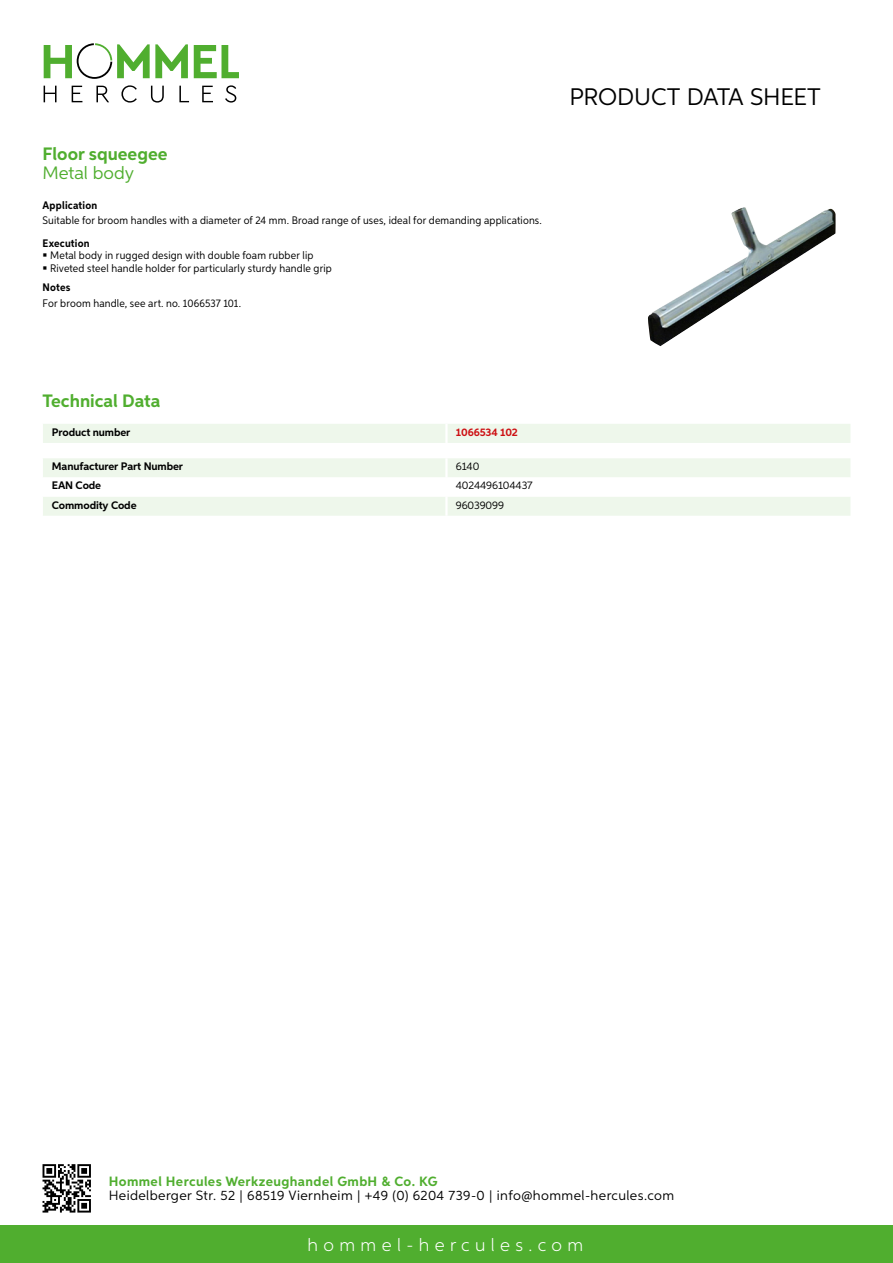
<style>
.page{position:relative;width:893px;height:1263px;background:#fff}
.page>*{position:absolute;margin:0;border:0;box-sizing:border-box;transform-origin:0 0}
.t1{font:24px "Aspira";letter-spacing:-.01em;color:#000}
.t2{font:700 18px "Aspira";color:#50ae2f}
.t3{font:300 18px "Aspira";letter-spacing:.3em;color:#fff}
.t4{font:18px "Aspira";color:#50ae2f}
.t5{font:13.5px "Aspira";letter-spacing:.03em;color:#000}
.t6{font:700 13.5px "Aspira";letter-spacing:.03em;color:#50ae2f}
.t7{font:10.95px/12.8px "Aspira Nar";letter-spacing:.015em;color:#000}
.t8{font:700 10.95px "Aspira";letter-spacing:-.01em;color:#000}
.t9{font:10.95px "Aspira";letter-spacing:-.01em;color:#000}
.t10{font:700 10.95px "Aspira Nar";letter-spacing:.015em;color:#000}
.t11{font:700 10.95px "Aspira";letter-spacing:-.01em;color:#cd1013}
</style>
<div class="page">
<div style="left:0;top:1226px;width:893px;height:37px;background:#50ae2f"></div>
<svg style="left:43px;top:1164px;width:48px;height:48px"></svg>
<svg style="left:194px;top:45px;width:45px;height:33px"></svg>
<svg style="left:44px;top:43px;width:144px;height:36px"></svg>
<svg style="left:44px;top:86px;width:13px;height:16px"></svg>
<svg style="left:72px;top:86px;width:10px;height:16px"></svg>
<svg style="left:96px;top:86px;width:13px;height:16px"></svg>
<svg style="left:121px;top:85px;width:16px;height:18px"></svg>
<svg style="left:151px;top:86px;width:13px;height:17px"></svg>
<svg style="left:179px;top:86px;width:10px;height:16px"></svg>
<svg style="left:202px;top:86px;width:11px;height:16px"></svg>
<svg style="left:225px;top:85px;width:11px;height:18px"></svg>
<div style="left:43px;top:424px;width:807px;height:19px;background:#eef7eb"></div>
<hr style="left:445px;top:424px;width:3px;height:19px;background:#fff">
<svg style="left:43px;top:458px;width:807px;height:58px"></svg>
<hr style="left:445px;top:497px;width:3px;height:19px;background:#fff">
<img style="left:648px;top:207px;width:188px;height:139px">
<h2 class="t2" style="left:43px;top:142px;width:126px">Floor squeegee</h2>
<h2 class="t4" style="left:43px;top:162px;width:93px">Metal body</h2>
<p class="t10" style="left:43px;top:199px;width:56px">Application</p>
<p class="t7" style="left:43px;top:214px;width:501px">Suitable for broom handles with a diameter of 24 mm. Broad range of uses, ideal for demanding applications.</p>
<p class="t10" style="left:43px;top:236px;width:49px">Execution</p>
<p class="t7" style="left:50px;top:249px;width:283px">Metal body in rugged design with double foam rubber lip<br>Riveted steel handle holder for particularly sturdy handle grip</p>
<p class="t10" style="left:43px;top:281px;width:29px">Notes</p>
<p class="t7" style="left:43px;top:296px;width:200px">For broom handle, see art. no. 1066537 101.</p>
<h1 class="t1" style="left:569px;top:82px;width:253px">Product data sh eet</h1>
<h2 class="t2" style="left:43px;top:390px;width:120px">Technical Data</h2>
<p class="t8" style="left:52px;top:425px;width:80px">Product number</p>
<p class="t11" style="left:456px;top:425px;width:64px">1066534 102</p>
<p class="t8" style="left:52px;top:460px;width:133px">Manufacturer Part Number</p>
<p class="t9" style="left:456px;top:460px;width:25px">6140</p>
<p class="t8" style="left:52px;top:479px;width:51px">EAN Code</p>
<p class="t9" style="left:456px;top:479px;width:78px">4024496104437</p>
<p class="t8" style="left:52px;top:498px;width:86px">Commodity Code</p>
<p class="t9" style="left:456px;top:498px;width:50px">96039099</p>
<p class="t6" style="left:109px;top:1172px;width:330px">Hommel Hercules Werkzeughandel GmbH &amp; Co. KG</p>
<p class="t5" style="left:109px;top:1187px;width:567px">Heidelberger Str. 52 | 68519 Viernheim | +49 (0) 6204 739-0 | info@hommel-hercules.com</p>
<h2 class="t3" style="left:307px;top:1234px;width:277px">hommel-hercules.com</h2>
</div>
